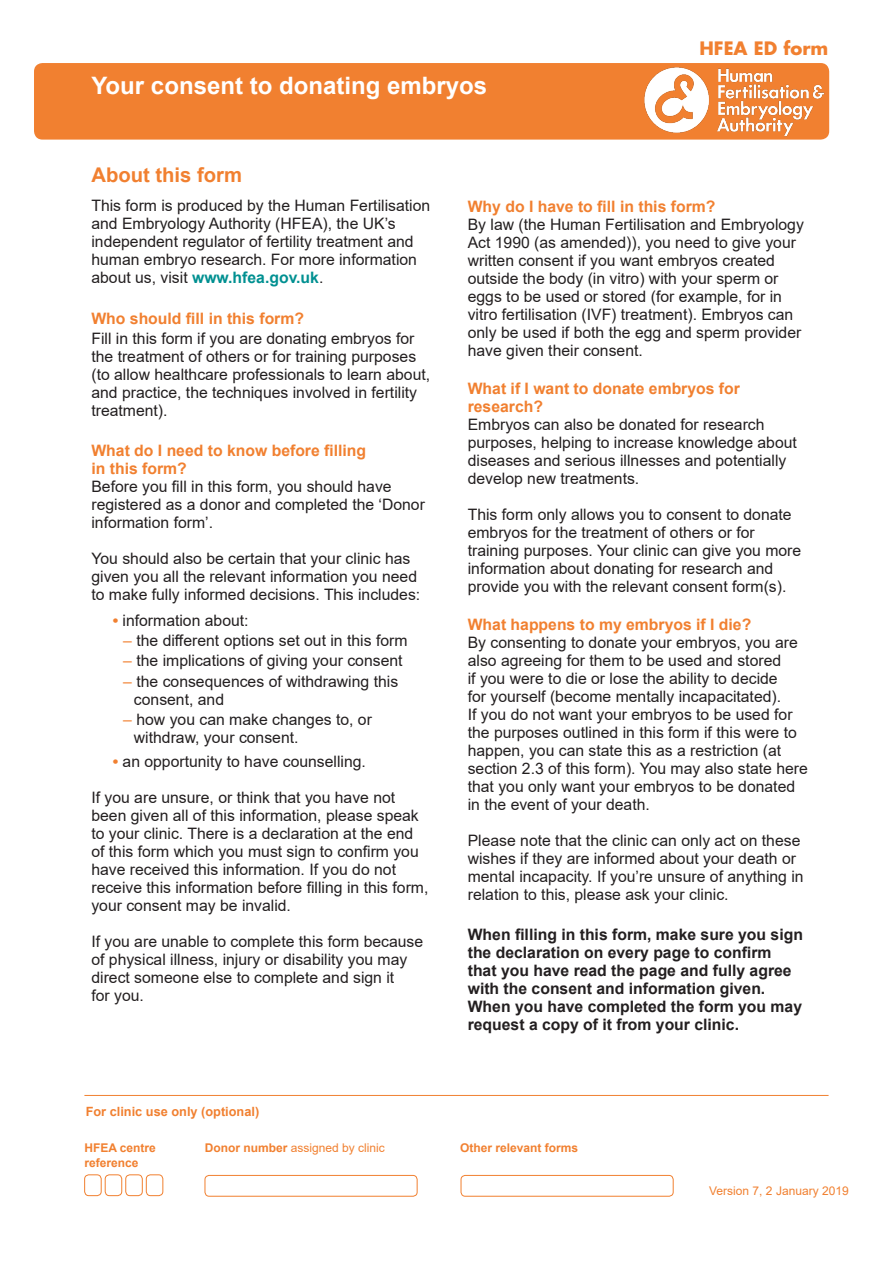
<style>
.page{position:relative;width:893px;height:1263px;background:#fff}
.page>*{position:absolute;margin:0;border:0;box-sizing:border-box;transform-origin:0 0}
.t1{font:700 24px "Arial";color:#fff}
.t2{font:700 20.25px "Arial";color:#f18030}
.t3{font:700 18px "Futura Std";color:#f18030}
.Introduction_body_co{font:15.75px/18px "Arial";color:#231f20}
.Introduction_body_co-2{font:700 15.75px/18px "Arial";color:#231f20}
.Introduction_body_co-3{font:700 15.75px/18px "Arial";color:#f18030}
.t4{font:700 12.75px "Arial";color:#f18030}
.t5{font:12px "Arial";color:#f18030}
.t6{font:700 12px "Arial";color:#f18030}
.s1{font-weight:700;color:#009091}
.s2{font-weight:700;color:#f18030}
.s3{color:#f18030}
.s4{font-weight:700}
</style>
<div class="page">
<div style="left:34px;top:63px;width:795px;height:77px;background:#f18030;border-radius:9px"></div>
<hr style="left:84px;top:1095px;width:745px;height:1px;background:#f18030">
<div style="left:461px;top:1175px;width:212px;height:21px;border:1px solid #f18030;border-radius:4px"></div>
<div style="left:84px;top:1174px;width:17px;height:22px;border:1px solid #f18030;border-radius:4px"></div>
<div style="left:105px;top:1174px;width:17px;height:22px;border:1px solid #f18030;border-radius:4px"></div>
<div style="left:126px;top:1174px;width:17px;height:22px;border:1px solid #f18030;border-radius:4px"></div>
<div style="left:146px;top:1174px;width:17px;height:22px;border:1px solid #f18030;border-radius:4px"></div>
<div style="left:205px;top:1175px;width:212px;height:21px;border:1px solid #f18030;border-radius:4px"></div>
<img style="left:612px;top:64px;width:217px;height:76px">
<p class="t1" style="left:91px;top:69px;width:397px">Your consent to donating embryos</p>
<p class="t2" style="left:91px;top:161px;width:152px">About this form</p>
<p class="t3" style="left:699px;top:37px;width:130px">HFEA ED form</p>
<p class="Introduction_body_co" style="left:91px;top:197px;width:340px">This form is produced by the Human Fertilisation and Embryology Authority (HFEA), the UK’s independent regulator of fertility treatment and human embryo research. For more information about us, visit <span class="s1">www.hfea.gov.uk</span>.</p>
<p class="Introduction_body_co-3" style="left:91px;top:309px;width:214px">Who should fill in this form?</p>
<p class="Introduction_body_co" style="left:91px;top:329px;width:340px">Fill in this form if you are donating embryos for the treatment of others or for training purposes (to allow healthcare professionals to learn about, and practice, the techniques involved in fertility treatment).</p>
<p class="Introduction_body_co-3" style="left:91px;top:442px;width:276px">What do I need to know before filling in this form?</p>
<p class="Introduction_body_co" style="left:91px;top:477px;width:335px">Before you fill in this form, you should have registered as a donor and completed the ‘Donor information form’.</p>
<p class="Introduction_body_co" style="left:91px;top:549px;width:330px">You should also be certain that your clinic has given you all the relevant information you need to make fully informed decisions. This includes:</p>
<p class="Introduction_body_co" style="left:113px;top:611px;width:137px"><span class="s2">•</span> information about:</p>
<p class="Introduction_body_co" style="left:123px;top:632px;width:286px"><span class="s3">–</span> the different options set out in this form</p>
<p class="Introduction_body_co" style="left:123px;top:652px;width:281px"><span class="s3">–</span> the implications of giving your consent</p>
<p class="Introduction_body_co" style="left:134px;top:672px;width:266px;text-indent:-11px"><span class="s3">–</span> the consequences of withdrawing this consent, and</p>
<p class="Introduction_body_co" style="left:134px;top:710px;width:239px;text-indent:-11px"><span class="s3">–</span> how you can make changes to, or withdraw, your consent.</p>
<p class="Introduction_body_co" style="left:113px;top:752px;width:255px"><span class="s2">•</span> an opportunity to have counselling.</p>
<p class="Introduction_body_co" style="left:91px;top:788px;width:338px">If you are unsure, or think that you have not been given all of this information, please speak to your clinic. There is a declaration at the end of this form which you must sign to confirm you have received this information. If you do not receive this information before filling in this form, your consent may be invalid.</p>
<p class="Introduction_body_co" style="left:91px;top:932px;width:333px">If you are unable to complete this form because of physical illness, injury or disability you may direct someone else to complete and sign it<br>for you.</p>
<p class="Introduction_body_co-3" style="left:468px;top:197px;width:249px">Why do I have to fill in this form?</p>
<p class="Introduction_body_co" style="left:468px;top:215px;width:338px">By law (the Human Fertilisation and Embryology Act 1990 (as amended)), you need to give your written consent if you want embryos created outside the body (in vitro) with your sperm or eggs to be used or stored (for example, for in vitro fertilisation (IVF) treatment). Embryos can only be used if both the egg and sperm provider have given their consent.</p>
<p class="Introduction_body_co-3" style="left:468px;top:380px;width:274px">What if I want to donate embryos for research?</p>
<p class="Introduction_body_co" style="left:468px;top:415px;width:331px">Embryos can also be donated for research purposes, helping to increase knowledge about diseases and serious illnesses and potentially develop new treatments.</p>
<p class="Introduction_body_co" style="left:468px;top:505px;width:335px">This form only allows you to consent to donate embryos for the treatment of others or for training purposes. Your clinic can give you more information about donating for research and provide you with the relevant consent form(s).</p>
<p class="Introduction_body_co-3" style="left:468px;top:616px;width:285px">What happens to my embryos if I die?</p>
<p class="Introduction_body_co" style="left:468px;top:633px;width:342px">By consenting to donate your embryos, you are also agreeing for them to be used and stored<br>if you were to die or lose the ability to decide<br>for yourself (become mentally incapacitated).<br>If you do not want your embryos to be used for the purposes outlined in this form if this were to happen, you can state this as a restriction (at section 2.3 of this form). You may also state here that you only want your embryos to be donated in the event of your death.</p>
<p class="Introduction_body_co" style="left:468px;top:831px;width:337px">Please note that the clinic can only act on these wishes if they are informed about your death or mental incapacity. If you’re unsure of anything in relation to this, please ask your clinic.</p>
<p class="Introduction_body_co-2" style="left:468px;top:926px;width:337px">When filling in this form, make sure you sign the declaration on every page to confirm that you have read the page and fully agree with the consent and information given.<br>When you have completed the form you may request a copy of it from your clinic.</p>
<p class="t4" style="left:86px;top:1102px;width:175px">For clinic use only (optional)</p>
<p class="t6" style="left:84px;top:1139px;width:73px">HFEA centre</p>
<p class="t5" style="left:205px;top:1139px;width:182px"><span class="s4">Donor number</span> assigned by clinic</p>
<p class="t6" style="left:460px;top:1140px;width:120px">Other relevant forms</p>
<p class="t6" style="left:84px;top:1154px;width:56px">reference</p>
<p class="t5" style="left:709px;top:1183px;width:141px">Version 7, 2 January 2019</p>
</div>
